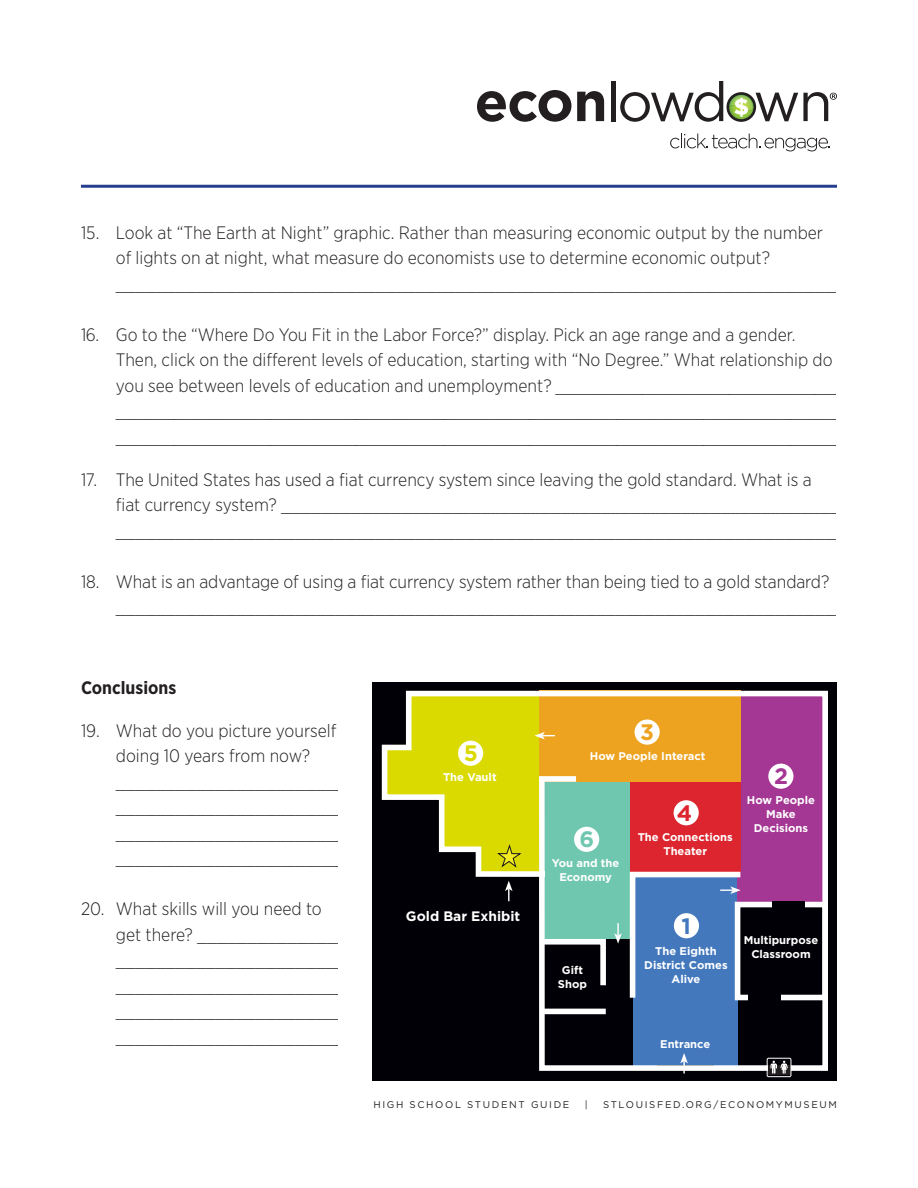
<style>
.page{position:relative;width:918px;height:1188px;background:#fff}
.page>*{position:absolute;margin:0;border:0;box-sizing:border-box;transform-origin:0 0}
.t1{font:700 22.35px "Gotham";color:#4378bd}
.t2{font:700 22.35px "Gotham";color:#a43694}
.t3{font:700 22.35px "Gotham";color:#eda31f}
.t4{font:700 22.35px "Gotham";color:#70c7af}
.t5{font:700 22.35px "Gotham";color:#dc252e}
.t6{font:700 22.35px "Gotham";color:#dada00}
.t7{font:300 18px/25.5px "Gotham Narrow";color:#231f20}
.t8{font:700 18px "Gotham Narrow";color:#231f20}
.t9{font:700 13.8px "Gotham";color:#fff}
.t10{font:700 11.25px/14px "Gotham";color:#fff;text-align:center}
.t11{font:9.75px "Gotham";letter-spacing:.17em;color:#231f20}
</style>
<div class="page">
<svg style="left:831px;top:92px;width:6px;height:8px"></svg>
<hr style="left:81px;top:185px;width:756px;height:3px;background:#253f8e">
<div style="left:373px;top:682px;width:464px;height:398px;background:#000006"></div>
<svg style="left:379px;top:81px;width:452px;height:1000px"></svg>
<div style="left:768px;top:1065px;width:22px;height:10px;background:#231f20"></div>
<svg style="left:771px;top:1061px;width:17px;height:13px"></svg>
<div style="left:767px;top:1058px;width:24px;height:19px;border:1px solid #fff;border-radius:2px"></div>
<svg style="left:384px;top:694px;width:447px;height:309px"></svg>
<p class="t7" style="left:116px;top:219px;width:709px;text-indent:-35px">15. Look at “The Earth at Night” graphic. Rather than measuring economic output by the number of lights on at night, what measure do economists use to determine economic output?</p>
<p class="t7" style="left:116px;top:270px;width:731px">_________________________________________________________________________</p>
<p class="t7" style="left:116px;top:321px;width:750px;text-indent:-35px">16. Go to the “Where Do You Fit in the Labor Force?” display. Pick an age range and a gender.<br>Then, click on the different levels of education, starting with “No Degree.” What relationship do you see between levels of education and unemployment? ________________________________ _____________________________________________________________________________ _____________________________________________________________________________</p>
<p class="t7" style="left:116px;top:466px;width:746px;text-indent:-35px">17. The United States has used a fiat currency system since leaving the gold standard. What is a<br>fiat currency system? __________________________________________________________ __________________________________________________________________________</p>
<p class="t7" style="left:116px;top:568px;width:731px;text-indent:-35px">18. What is an advantage of using a fiat currency system rather than being tied to a gold standard? _________________________________________________________________________</p>
<p class="t8" style="left:81px;top:676px;width:97px">Conclusions</p>
<p class="t7" style="left:81px;top:717px;width:257px;text-align:center">19. What do you picture yourself doing 10 years from now?</p>
<p class="t7" style="left:116px;top:768px;width:231px;text-align:justify">_______________________ _______________________ _______________________ _______________________</p>
<p class="t7" style="left:116px;top:896px;width:233px;text-indent:-35px">20. What skills will you need to get there? _______________ _______________________ _______________________ _______________________ _______________________</p>
<p class="t6" style="left:464px;top:738px;width:16px">5</p>
<p class="t10" style="left:443px;top:770px;width:55px">The Vault</p>
<p class="t9" style="left:406px;top:907px;width:116px">Gold Bar Exhibit</p>
<p class="t3" style="left:640px;top:717px;width:15px">3</p>
<p class="t10" style="left:590px;top:749px;width:117px">How People Interact</p>
<p class="t4" style="left:580px;top:825px;width:16px">6</p>
<p class="t10" style="left:552px;top:856px;width:69px">You and the<br>Economy</p>
<p class="t5" style="left:677px;top:798px;width:17px">4</p>
<p class="t10" style="left:638px;top:830px;width:97px">The Connections<br>Theater</p>
<p class="t2" style="left:774px;top:761px;width:15px">2</p>
<p class="t10" style="left:747px;top:793px;width:70px">How People</p>
<p class="t10" style="left:766px;top:807px;width:31px">Make</p>
<p class="t10" style="left:754px;top:821px;width:56px">Decisions</p>
<p class="t10" style="left:562px;top:963px;width:23px">Gift</p>
<p class="t10" style="left:558px;top:977px;width:31px">Shop</p>
<p class="t1" style="left:681px;top:911px;width:11px">1</p>
<p class="t10" style="left:644px;top:944px;width:85px">The Eighth<br>District Comes<br>Alive</p>
<p class="t10" style="left:744px;top:933px;width:76px">Multipurpose</p>
<p class="t10" style="left:751px;top:947px;width:61px">Classroom</p>
<p class="t10" style="left:660px;top:1036px;width:52px">Entrance</p>
<p class="t11" style="left:373px;top:1098px;width:198px">HIGH SCHOOL STUDENT GUIDE</p>
<p class="t11" style="left:585px;top:1098px;width:4px">|</p>
<p class="t11" style="left:603px;top:1098px;width:235px">STLOUISFED.ORG/ECONOMYMUSEUM</p>
</div>
